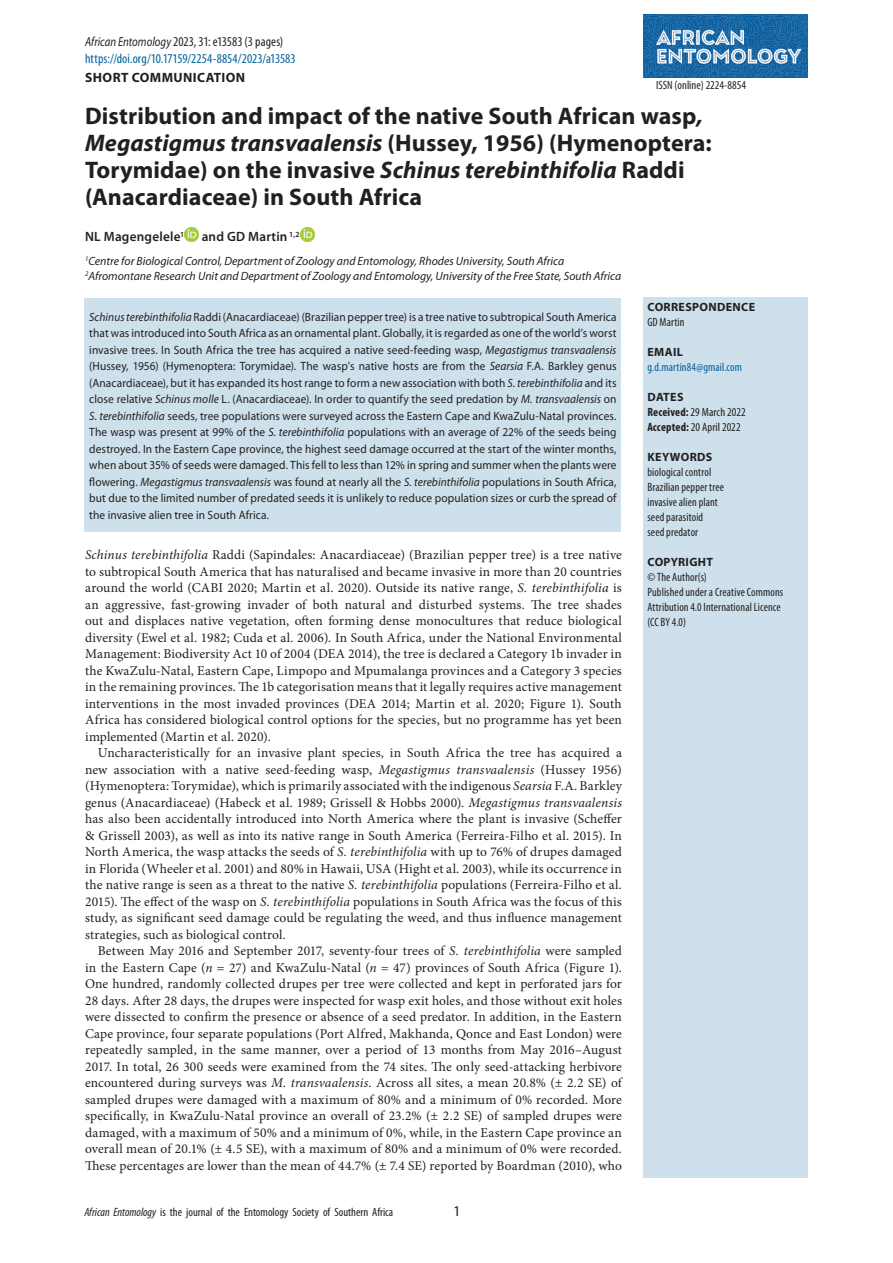
<style>
.page{position:relative;width:893px;height:1263px;background:#fff}
.page>*{position:absolute;margin:0;border:0;box-sizing:border-box;transform-origin:0 0}
.t1{font:700 24px/27px "Myriad Pro";letter-spacing:.005em;color:#231f20}
.t2{font:15px "Myriad Pro";color:#231f20}
.t3{font:13.5px/16.5px "Minion Pro";letter-spacing:.005em;color:#231f20;text-align:justify}
.t4{font:condensed 13.5px/16.5px "Myriad Pro";letter-spacing:.005em;color:#01629a}
.t5{font:600 13.5px "Myriad Pro";letter-spacing:.02em;color:#231f20}
.t6{font:700 13.5px "Myriad Pro";letter-spacing:.03em;color:#231f20}
.t7{font:12px/16.5px "Myriad Pro";letter-spacing:.005em;color:#231f20;text-align:justify;scale:.95 1}
.t8{font:condensed 12px/15px "Myriad Pro";letter-spacing:.01em;color:#231f20}
.t9{font:italic 12px/15px "Myriad Pro";color:#231f20}
.t10{font:700 12px "Myriad Pro";letter-spacing:.03em;color:#231f20}
.t11{font:condensed 12px "Myriad Pro";letter-spacing:.01em;color:#01629a}
.s1{font-style:italic;font-stretch:normal;font-size:13.05px;color:#231f20}
.s2{color:#231f20}
.s3{font-style:italic}
.s4{font-weight:700;font-stretch:normal}
.s5{font-weight:700}
</style>
<div class="page">
<div style="left:643px;top:298px;width:165px;height:880px;background:#cde0eb"></div>
<div style="left:84px;top:298px;width:537px;height:233px;background:#cde0eb"></div>
<img style="left:643px;top:15px;width:165px;height:63px">
<img style="left:185px;top:228px;width:14px;height:13px">
<img style="left:300px;top:228px;width:14px;height:13px">
<p class="t4" style="left:85px;top:33px;width:212px"><span class="s1">African Entomology</span> <span class="s2">2023, 31: e13583 (3 pages) </span>https://doi.org/10.17159/2254-8854/2023/a13583</p>
<p class="t6" style="left:85px;top:69px;width:162px">SHORT COMMUNICATION</p>
<p class="t8" style="left:656px;top:77px;width:91px">ISSN (online) 2224-8854</p>
<h1 class="t1" style="left:85px;top:102px;width:628px">Distribution and impact of the native South African wasp<span class="s3">, Megastigmus transvaalensis</span> (Hussey, 1956) (Hymenoptera:<br>Torymidae) on the invasive <span class="s3">Schinus terebinthifolia</span> Raddi (Anacardiaceae) in South Africa</h1>
<p class="t5" style="left:85px;top:228px;width:101px">NL Magengelele<sup>1</sup></p>
<p class="t5" style="left:202px;top:228px;width:99px">and GD Martin <sup>1,2</sup></p>
<p class="t9" style="left:85px;top:254px;width:538px"><sup>1</sup>Centre for Biological Control, Department of Zoology and Entomology, Rhodes University, South Africa<br><sup>2</sup>Afromontane Research Unit and Department of Zoology and Entomology, University of the Free State, South Africa</p>
<p class="t7" style="left:89px;top:308px;width:557px"><span class="s3">Schinus terebinthifolia</span> Raddi (Anacardiaceae) (Brazilian pepper tree) is a tree native to subtropical South America that was introduced into South Africa as an ornamental plant. Globally, it is regarded as one of the world’s worst invasive trees. In South Africa the tree has acquired a native seed-feeding wasp, <span class="s3">Megastigmus transvaalensis </span>(Hussey, 1956) (Hymenoptera: Torymidae). The wasp’s native hosts are from the <span class="s3">Searsia</span> F.A. Barkley genus (Anacardiaceae), but it has expanded its host range to form a new association with both <span class="s3">S. terebinthifolia</span> and its close relative <span class="s3">Schinus molle</span> L. (Anacardiaceae). In order to quantify the seed predation by <span class="s3">M. transvaalensis</span> on <span class="s3">S. terebinthifolia</span> seeds, tree populations were surveyed across the Eastern Cape and KwaZulu-Natal provinces.<br>The wasp was present at 99% of the <span class="s3">S. terebinthifolia</span> populations with an average of 22% of the seeds being destroyed. In the Eastern Cape province, the highest seed damage occurred at the start of the winter months, when about 35% of seeds were damaged. This fell to less than 12% in spring and summer when the plants were flowering. <span class="s3">Megastigmus transvaalensis</span> was found at nearly all the <span class="s3">S. terebinthifolia</span> populations in South Africa, but due to the limited number of predated seeds it is unlikely to reduce population sizes or curb the spread of the invasive alien tree in South Africa.</p>
<p class="t3" style="left:85px;top:547px;width:538px"><span class="s3">Schinus terebinthifolia</span> Raddi (Sapindales: Anacardiaceae) (Brazilian pepper tree) is a tree native to subtropical South America that has naturalised and became invasive in more than 20 countries around the world (CABI 2020; Martin et al. 2020). Outside its native range, <span class="s3">S. terebinthifolia</span> is an aggressive, fast-growing invader of both natural and disturbed systems. The tree shades out and displaces native vegetation, often forming dense monocultures that reduce biological diversity (Ewel et al. 1982; Cuda et al. 2006). In South Africa, under the National Environmental Management: Biodiversity Act 10 of 2004 (DEA 2014), the tree is declared a Category 1b invader in the KwaZulu-Natal, Eastern Cape, Limpopo and Mpumalanga provinces and a Category 3 species in the remaining provinces. The 1b categorisation means that it legally requires active management interventions in the most invaded provinces (DEA 2014; Martin et al. 2020; Figure 1). South Africa has considered biological control options for the species, but no programme has yet been implemented (Martin et al. 2020).</p>
<p class="t3" style="left:85px;top:745px;width:538px;text-indent:13px">Uncharacteristically for an invasive plant species, in South Africa the tree has acquired a new association with a native seed-feeding wasp, <span class="s3">Megastigmus transvaalensis</span> (Hussey 1956) (Hymenoptera: Torymidae), which is primarily associated with the indigenous <span class="s3">Searsia</span> F.A. Barkley genus (Anacardiaceae) (Habeck et al. 1989; Grissell &amp; Hobbs 2000). <span class="s3">Megastigmus transvaalensis </span>has also been accidentally introduced into North America where the plant is invasive (Scheffer &amp; Grissell 2003), as well as into its native range in South America (Ferreira-Filho et al. 2015). In North America, the wasp attacks the seeds of <span class="s3">S. terebinthifolia</span> with up to 76% of drupes damaged in Florida (Wheeler et al. 2001) and 80% in Hawaii, USA (Hight et al. 2003), while its occurrence in the native range is seen as a threat to the native <span class="s3">S. terebinthifolia</span> populations (Ferreira-Filho et al.<br>2015). The effect of the wasp on <span class="s3">S. terebinthifolia</span> populations in South Africa was the focus of this study, as significant seed damage could be regulating the weed, and thus influence management strategies, such as biological control.</p>
<p class="t3" style="left:85px;top:943px;width:538px;text-indent:13px">Between May 2016 and September 2017, seventy-four trees of <span class="s3">S. terebinthifolia</span> were sampled in the Eastern Cape (<span class="s3">n</span> = 27) and KwaZulu-Natal (<span class="s3">n</span> = 47) provinces of South Africa (Figure 1).<br>One hundred, randomly collected drupes per tree were collected and kept in perforated jars for 28 days. After 28 days, the drupes were inspected for wasp exit holes, and those without exit holes were dissected to confirm the presence or absence of a seed predator. In addition, in the Eastern Cape province, four separate populations (Port Alfred, Makhanda, Qonce and East London) were repeatedly sampled, in the same manner, over a period of 13 months from May 2016–August 2017. In total, 26 300 seeds were examined from the 74 sites. The only seed-attacking herbivore encountered during surveys was <span class="s3">M. transvaalensis</span>. Across all sites, a mean 20.8% (± 2.2 SE) of sampled drupes were damaged with a maximum of 80% and a minimum of 0% recorded. More specifically, in KwaZulu-Natal province an overall of 23.2% (± 2.2 SE) of sampled drupes were damaged, with a maximum of 50% and a minimum of 0%, while, in the Eastern Cape province an overall mean of 20.1% (± 4.5 SE), with a maximum of 80% and a minimum of 0% were recorded.<br>These percentages are lower than the mean of 44.7% (± 7.4 SE) reported by Boardman (2010), who</p>
<p class="t10" style="left:647px;top:299px;width:109px">CORRESPONDENCE</p>
<p class="t8" style="left:647px;top:314px;width:39px">GD Martin</p>
<p class="t10" style="left:647px;top:344px;width:37px">EMAIL</p>
<p class="t11" style="left:647px;top:360px;width:96px">g.d.martin84@gmail.com</p>
<p class="t8" style="left:647px;top:389px;width:100px"><span class="s4">DATES<br></span><span class="s5">Received:</span> 29 March 2022<br><span class="s5">Accepted:</span> 20 April 2022</p>
<p class="t10" style="left:647px;top:449px;width:66px">KEYWORDS</p>
<p class="t8" style="left:647px;top:464px;width:78px">biological control<br>Brazilian pepper tree invasive alien plant seed parasitoid<br>seed predator</p>
<p class="t10" style="left:647px;top:554px;width:67px">COPYRIGHT</p>
<p class="t8" style="left:647px;top:569px;width:137px">© The Author(s)<br>Published under a Creative Commons<br>Attribution 4.0 International Licence (CC BY 4.0)</p>
<p class="t8" style="left:84px;top:1204px;width:310px"><span class="s3">African Entomology</span> is the journal of the Entomology Society of Southern Africa</p>
<p class="t2" style="left:453px;top:1201px;width:9px">1</p>
</div>
